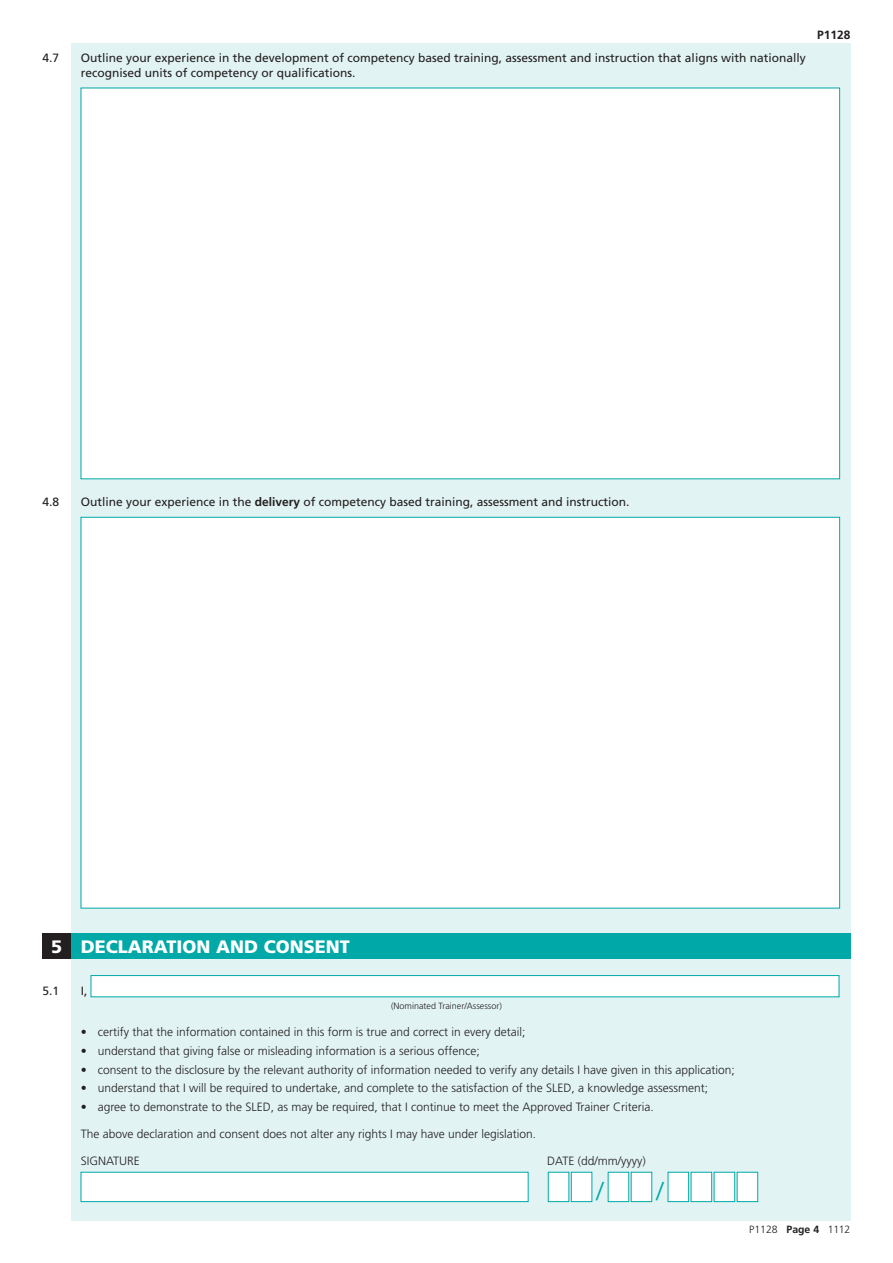
<style>
.page{position:relative;width:893px;height:1263px;background:#fff}
.page>*{position:absolute;margin:0;border:0;box-sizing:border-box;transform-origin:0 0}
.t1{font:300 25.5px "Frutiger";color:#00a9a7}
.SECTION_HEAD{font:900 18px "Frutiger";color:#fff}
.Question_body{font:300 12px "Frutiger";color:#231f20}
.Questions_Head{font:12px/14.4px "Frutiger";color:#231f20}
.t2{font:700 12px "Frutiger";color:#231f20}
.t3{font:300 10.5px "Frutiger";color:#231f20}
.Question_body-2{font:300 9px "Frutiger";color:#231f20}
.s1{font-weight:700}
</style>
<div class="page">
<div style="left:71px;top:43px;width:779px;height:1177px;background:#e2f3f3"></div>
<div style="left:71px;top:933px;width:779px;height:25px;background:#00a9a7"></div>
<div style="left:43px;top:933px;width:28px;height:25px;background:#231f20"></div>
<div style="left:91px;top:975px;width:748px;height:22px;background:#fff;border:1px solid #00a9a7"></div>
<div style="left:81px;top:1172px;width:447px;height:30px;background:#fff;border:1px solid #00a9a7"></div>
<div style="left:548px;top:1172px;width:21px;height:30px;background:#fff;border:1px solid #00a9a7"></div>
<div style="left:571px;top:1172px;width:21px;height:30px;background:#fff;border:1px solid #00a9a7"></div>
<div style="left:608px;top:1172px;width:21px;height:30px;background:#fff"></div>
<div style="left:631px;top:1172px;width:21px;height:30px;background:#fff"></div>
<div style="left:668px;top:1172px;width:21px;height:30px;background:#fff;border:1px solid #00a9a7"></div>
<div style="left:691px;top:1172px;width:21px;height:30px;background:#fff;border:1px solid #00a9a7"></div>
<div style="left:714px;top:1172px;width:21px;height:30px;background:#fff;border:1px solid #00a9a7"></div>
<div style="left:737px;top:1172px;width:21px;height:30px;background:#fff"></div>
<div style="left:81px;top:88px;width:759px;height:391px;background:#fff"></div>
<div style="left:81px;top:517px;width:759px;height:391px;background:#fff;border:1px solid #00a9a7"></div>
<p class="Questions_Head" style="left:43px;top:51px;width:18px">4.7</p>
<p class="Questions_Head" style="left:81px;top:51px;width:726px">Outline your experience in the development of competency based training, assessment and instruction that aligns with nationally recognised units of competency or qualifications.</p>
<p class="t2" style="left:817px;top:28px;width:35px">P1128</p>
<p class="Questions_Head" style="left:43px;top:495px;width:18px">4.8</p>
<p class="Questions_Head" style="left:81px;top:495px;width:550px">Outline your experience in the <span class="s1">delivery</span> of competency based training, assessment and instruction.</p>
<p class="SECTION_HEAD" style="left:51px;top:935px;width:13px">5</p>
<p class="SECTION_HEAD" style="left:81px;top:935px;width:270px">DECLARATION AND CONSENT</p>
<p class="Questions_Head" style="left:43px;top:983px;width:18px">5.1</p>
<p class="Questions_Head" style="left:81px;top:983px;width:8px">I,</p>
<p class="Question_body-2" style="left:391px;top:1001px;width:112px">(Nominated Trainer/Assessor)</p>
<p class="Question_body" style="left:81px;top:1025px;width:446px">• certify that the information contained in this form is true and correct in every detail;</p>
<p class="Question_body" style="left:81px;top:1044px;width:400px">• understand that giving false or misleading information is a serious offence;</p>
<p class="Question_body" style="left:81px;top:1063px;width:655px">• consent to the disclosure by the relevant authority of information needed to verify any details I have given in this application;</p>
<p class="Question_body" style="left:81px;top:1081px;width:629px">• understand that I will be required to undertake, and complete to the satisfaction of the SLED, a knowledge assessment;</p>
<p class="Question_body" style="left:81px;top:1100px;width:575px">• agree to demonstrate to the SLED, as may be required, that I continue to meet the Approved Trainer Criteria.</p>
<p class="Question_body" style="left:81px;top:1127px;width:457px">The above declaration and consent does not alter any rights I may have under legislation.</p>
<p class="Question_body" style="left:81px;top:1154px;width:61px">SIGNATURE</p>
<p class="Question_body" style="left:547px;top:1154px;width:100px">DATE (dd/mm/yyyy)</p>
<p class="t1" style="left:596px;top:1177px;width:9px">/</p>
<p class="t1" style="left:656px;top:1177px;width:9px">/</p>
<p class="t3" style="left:749px;top:1223px;width:103px">P1128 <span class="s1">Page 4</span> 1112</p>
</div>
